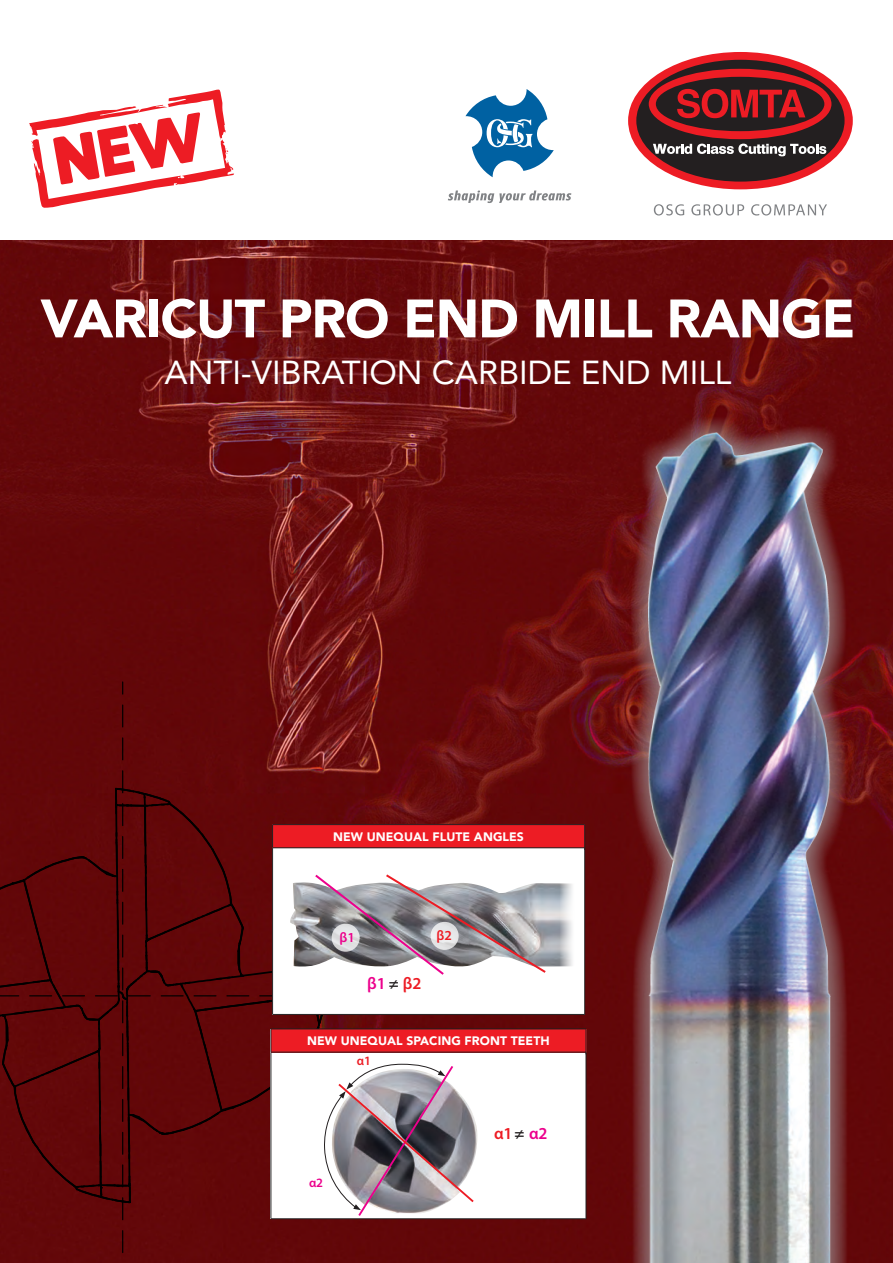
<style>
.page{position:relative;width:893px;height:1263px;background:#fff}
.page>*{position:absolute;margin:0;border:0;box-sizing:border-box;transform-origin:0 0}
.t1{font:900 53.55px "Avenir LT Std";letter-spacing:-.02em;color:#fff}
.t2{font:33px "Avenir LT Std";color:#fff}
.t3{font:600 16.8px "Myriad Pro";color:#ed1c24}
.t4{font:600 16.8px "Myriad Pro";color:#ec008c}
.t5{font:600 13.8px "Myriad Pro";color:#ec008c}
.t6{font:600 13.8px "Myriad Pro";color:#ed1c24}
.t7{font:600 12.75px "Myriad Pro";color:#ec008c}
.t8{font:600 12.75px "Myriad Pro";color:#ed1c24}
.t9{font:900 12.15px "Avenir LT Std";letter-spacing:.005em;color:#fff}
.s1{color:#231f20}
.s2{color:#ed1c24}
.s3{color:#ec008c}
</style>
<div class="page">
<img style="left:0;top:240px;width:893px;height:1023px">
<div style="left:630px;top:415px;width:218px;height:848px;background:#a7a9ac;opacity:.98"></div>
<img style="left:648px;top:433px;width:182px;height:830px">
<svg style="left:465px;top:89px;width:89px;height:88px"></svg>
<svg style="left:448px;top:191px;width:123px;height:12px"></svg>
<svg style="left:654px;top:204px;width:30px;height:11px"></svg>
<svg style="left:691px;top:204px;width:53px;height:11px"></svg>
<svg style="left:751px;top:204px;width:76px;height:11px"></svg>
<svg style="left:628px;top:52px;width:225px;height:137px"></svg>
<svg style="left:29px;top:89px;width:205px;height:119px"></svg>
<svg style="left:122px;top:1231px;width:1px;height:21px"></svg>
<svg style="left:122px;top:738px;width:1px;height:22px"></svg>
<svg style="left:122px;top:705px;width:1px;height:22px"></svg>
<svg style="left:122px;top:682px;width:1px;height:12px"></svg>
<div style="left:271px;top:1029px;width:315px;height:189px;background:#fff"></div>
<div style="left:271px;top:1029px;width:315px;height:23px;background:#ed1c24"></div>
<hr style="left:586px;top:1052px;width:1px;height:166px;background:#231f20">
<hr style="left:271px;top:1029px;width:315px;height:1px;background:#231f20">
<svg style="left:586px;top:1029px;width:1px;height:25px"></svg>
<hr style="left:271px;top:1052px;width:315px;height:1px;background:#231f20">
<hr style="left:271px;top:1218px;width:315px;height:1px;background:#231f20">
<div style="left:273px;top:824px;width:312px;height:190px;background:#fff"></div>
<div style="left:273px;top:825px;width:312px;height:23px;background:#ed1c24"></div>
<hr style="left:584px;top:848px;width:1px;height:166px;background:#231f20">
<hr style="left:272px;top:824px;width:313px;height:1px;background:#231f20">
<svg style="left:584px;top:825px;width:1px;height:25px"></svg>
<hr style="left:272px;top:847px;width:313px;height:1px;background:#231f20">
<hr style="left:272px;top:1014px;width:313px;height:1px;background:#231f20">
<img style="left:548px;top:883px;width:24px;height:84px">
<svg style="left:0;top:771px;width:548px;height:449px"></svg>
<svg style="left:332px;top:924px;width:28px;height:28px"></svg>
<svg style="left:431px;top:922px;width:28px;height:28px"></svg>
<h1 class="t1" style="left:40px;top:297px;width:816px">VARICUT PRO END MILL RANGE</h1>
<h2 class="t2" style="left:165px;top:359px;width:568px">ANTI-VIBRATION CARBIDE END MILL</h2>
<p class="t9" style="left:333px;top:831px;width:192px">NEW UNEQUAL FLUTE ANGLES</p>
<p class="t5" style="left:339px;top:932px;width:17px">β1</p>
<p class="t6" style="left:437px;top:929px;width:17px">β2</p>
<h3 class="t4" style="left:367px;top:977px;width:56px">β1<span class="s1">≠</span> <span class="s2">β2</span></h3>
<p class="t9" style="left:307px;top:1036px;width:244px">NEW UNEQUAL SPACING FRONT TEETH</p>
<p class="t8" style="left:357px;top:1055px;width:16px">α1</p>
<p class="t7" style="left:309px;top:1177px;width:16px">α2</p>
<h3 class="t3" style="left:494px;top:1126px;width:55px">α1<span class="s1">≠</span> <span class="s3">α2</span></h3>
</div>
